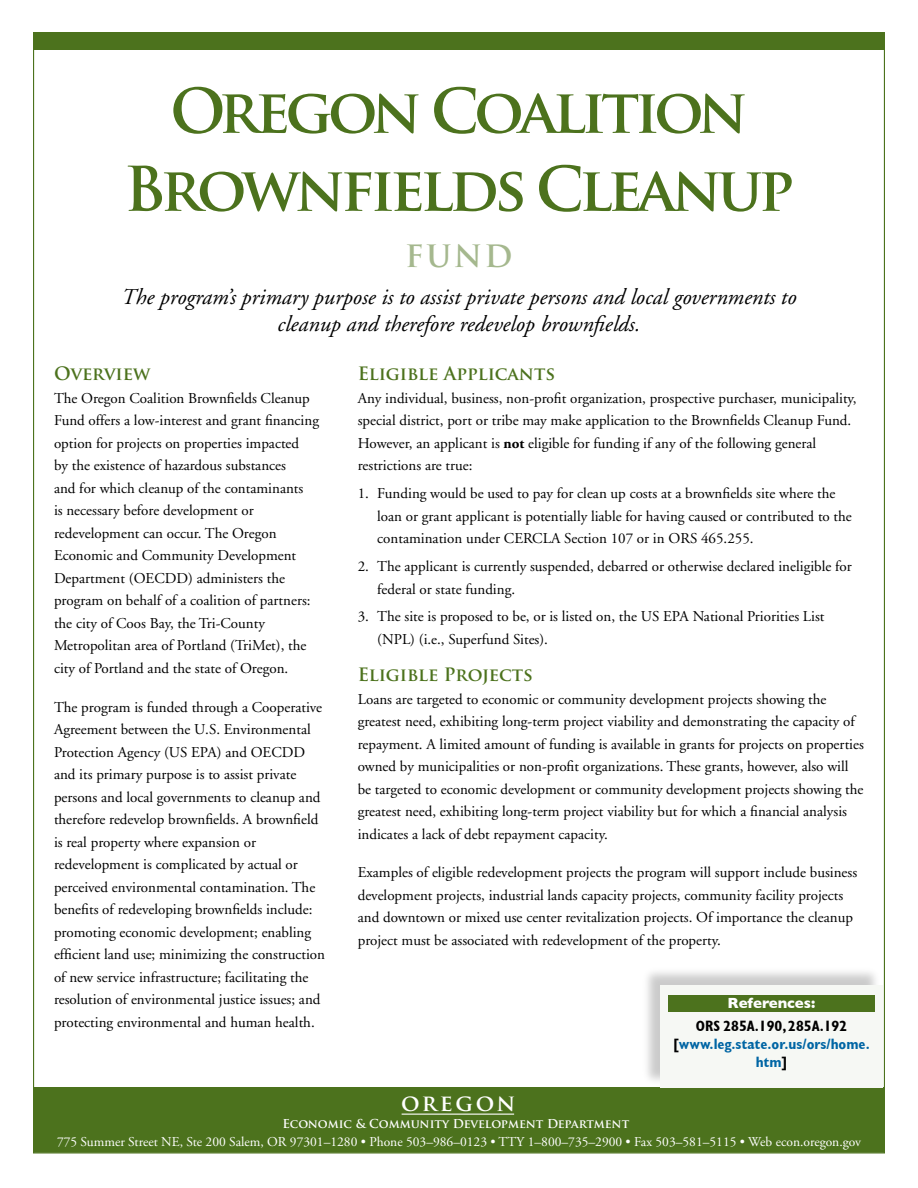
<style>
.page{position:relative;width:918px;height:1188px;background:#fff}
.page>*{position:absolute;margin:0;border:0;box-sizing:border-box;transform-origin:0 0}
.t1{font:700 60px/78px "Trajan Pro";letter-spacing:-.075em;color:#4c721d;text-align:center}
.t2{font:700 30px "Trajan Pro";color:#a5b88e}
.t3{font:italic 22.5px/27px "Adobe Garamond";color:#000;text-align:center}
.t4{font:700 22.5px "Trajan Pro";letter-spacing:.12em;color:#fff}
.t5{font:700 18px "Trajan Pro";color:#4c721d}
.t6{font:15px/22.5px "Adobe Garamond";color:#000}
.t7{font:700 condensed 15px/18px "Gill Sans";color:#0065a4;text-align:center}
.t8{font:700 15px "Gill Sans";color:#fff}
.t9{font:13.5px "Adobe Garamond";color:#fff}
.t10{font:700 12px "Trajan Pro";letter-spacing:-.005em;color:#fff}
.s1{font-weight:700}
.s2{color:#000}
</style>
<div class="page">
<div style="left:33px;top:1088px;width:851px;height:64px;background:#4c721d"></div>
<div style="left:33px;top:32px;width:851px;height:18px;background:#4c721d"></div>
<hr style="left:33px;top:1151px;width:851px;height:2px;background:#4c721d">
<hr style="left:402px;top:1114px;width:112px;height:1px;background:#fff">
<div style="left:641px;top:965px;width:242px;height:121px;background:#000;opacity:.21"></div>
<div style="left:661px;top:986px;width:222px;height:102px;background:#f6f8f4"></div>
<div style="left:668px;top:995px;width:207px;height:16px;background:#4c721d"></div>
<h1 class="t1" style="left:124px;top:73px;width:672px">Oregon Coalition<br>Brownfields Cleanup</h1>
<h2 class="t2" style="left:405px;top:237px;width:105px">fund</h2>
<h3 class="t3" style="left:121px;top:284px;width:677px">The program’s primary purpose is to assist private persons and local governments to cleanup and therefore redevelop brownfields.</h3>
<p class="t5" style="left:54px;top:363px;width:98px">Overview</p>
<p class="t6" style="left:54px;top:387px;width:267px">The Oregon Coalition Brownfields Cleanup Fund offers a low-interest and grant financing option for projects on properties impacted<br>by the existence of hazardous substances<br>and for which cleanup of the contaminants<br>is necessary before development or redevelopment can occur. The Oregon Economic and Community Development Department (OECDD) administers the program on behalf of a coalition of partners: the city of Coos Bay, the Tri-County Metropolitan area of Portland (TriMet), the city of Portland and the state of Oregon.</p>
<p class="t6" style="left:54px;top:696px;width:273px">The program is funded through a Cooperative Agreement between the U.S. Environmental Protection Agency (US EPA) and OECDD and its primary purpose is to assist private persons and local governments to cleanup and therefore redevelop brownfields. A brownfield is real property where expansion or redevelopment is complicated by actual or perceived environmental contamination. The benefits of redeveloping brownfields include: promoting economic development; enabling efficient land use; minimizing the construction of new service infrastructure; facilitating the resolution of environmental justice issues; and protecting environmental and human health.</p>
<p class="t5" style="left:358px;top:363px;width:199px">Eligible Applicants</p>
<p class="t6" style="left:358px;top:387px;width:500px">Any individual, business, non-profit organization, prospective purchaser, municipality, special district, port or tribe may make application to the Brownfields Cleanup Fund.<br>However, an applicant is <span class="s1">not</span> eligible for funding if any of the following general restrictions are true:</p>
<p class="t6" style="left:377px;top:483px;width:476px;text-indent:-20px">1. Funding would be used to pay for clean up costs at a brownfields site where the loan or grant applicant is potentially liable for having caused or contributed to the contamination under CERCLA Section 107 or in ORS 465.255.</p>
<p class="t6" style="left:377px;top:555px;width:476px;text-indent:-20px">2. The applicant is currently suspended, debarred or otherwise declared ineligible for federal or state funding.</p>
<p class="t6" style="left:377px;top:606px;width:449px;text-indent:-20px">3. The site is proposed to be, or is listed on, the US EPA National Priorities List (NPL) (i.e., Superfund Sites).</p>
<p class="t5" style="left:358px;top:663px;width:177px">Eligible Projects</p>
<p class="t6" style="left:358px;top:688px;width:508px">Loans are targeted to economic or community development projects showing the greatest need, exhibiting long-term project viability and demonstrating the capacity of repayment. A limited amount of funding is available in grants for projects on properties owned by municipalities or non-profit organizations. These grants, however, also will be targeted to economic development or community development projects showing the greatest need, exhibiting long-term project viability but for which a financial analysis indicates a lack of debt repayment capacity.</p>
<p class="t6" style="left:358px;top:862px;width:501px">Examples of eligible redevelopment projects the program will support include business development projects, industrial lands capacity projects, community facility projects and downtown or mixed use center revitalization projects. Of importance the cleanup project must be associated with redevelopment of the property.</p>
<p class="t8" style="left:728px;top:994px;width:89px">References:</p>
<p class="t7" style="left:673px;top:1017px;width:198px"><span class="s2">ORS 285A.190, 285A.192 [</span>www.leg.state.or.us/ors/home. htm<span class="s2">]</span></p>
<h3 class="t4" style="left:401px;top:1089px;width:116px">oregon</h3>
<p class="t10" style="left:282px;top:1116px;width:348px">Economic &amp; Community Development Department</p>
<p class="t9" style="left:57px;top:1134px;width:805px">775 Summer Street NE, Ste 200 Salem, OR 97301–1280 • Phone 503–986–0123 • TTY 1–800–735–2900 • Fax 503–581–5115 • Web econ.oregon.gov</p>
</div>
